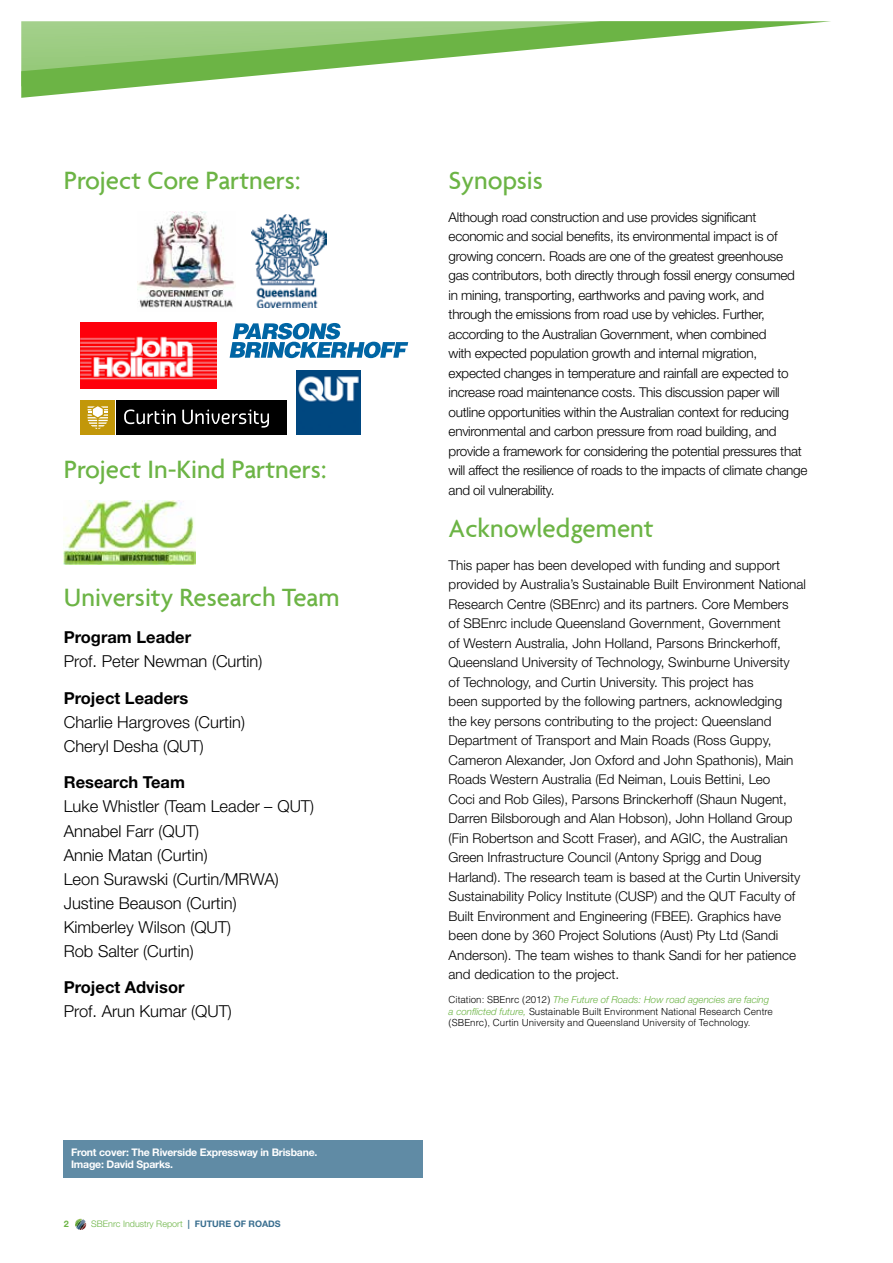
<style>
.page{position:relative;width:893px;height:1263px;background:#fff}
.page>*{position:absolute;margin:0;border:0;box-sizing:border-box;transform-origin:0 0}
.t1{font:500 27px "Agenda";color:#6cb445}
.t2{font:300 16.5px/24px "Helvetica Neue LT Std";color:#000}
.t3{font:700 16.5px "Helvetica Neue LT Std";color:#000}
.t4{font:300 13.5px/19.5px "Helvetica Neue LT Std";color:#000}
.t5{font:300 13.5px/19.5px "Helvetica Neue LT Std";letter-spacing:-.02em;color:#000}
.t6{font:700 10.5px/12px "Helvetica Neue LT Std";letter-spacing:-.02em;color:#fff}
.t7{font:300 9.75px/11.2px "Helvetica LT Std";color:#000}
.t8{font:italic 300 9.75px "Helvetica Neue LT Std";color:#6cb445}
.t9{font:300 9px "Helvetica Neue LT Std";color:#6cb445}
.t10{font:700 9px "Helvetica Neue LT Std";color:#6cb445}
.s1{font-weight:700}
.s2{font-style:italic}
.s3{font-weight:700;color:#396e8f}
.s4{font-family:"Helvetica LT Std";font-style:normal;color:#000}
.s5{font-family:"Helvetica Neue LT Std";font-style:italic;color:#6cb445}
</style>
<div class="page">
<svg style="left:75px;top:1219px;width:11px;height:11px"></svg>
<svg style="left:21px;top:21px;width:810px;height:77px"></svg>
<svg style="left:21px;top:21px;width:741px;height:65px"></svg>
<img style="left:64px;top:501px;width:132px;height:64px">
<img style="left:81px;top:323px;width:136px;height:65px">
<img style="left:252px;top:214px;width:75px;height:94px">
<div style="left:64px;top:1141px;width:359px;height:37px;background:#608ba5"></div>
<svg style="left:230px;top:323px;width:178px;height:35px"></svg>
<img style="left:138px;top:212px;width:97px;height:96px">
<img style="left:297px;top:370px;width:64px;height:64px">
<div style="left:81px;top:400px;width:34px;height:34px;background:#c29709"></div>
<svg style="left:88px;top:406px;width:20px;height:23px"></svg>
<div style="left:116px;top:400px;width:170px;height:34px;background:#000"></div>
<svg style="left:182px;top:410px;width:87px;height:18px"></svg>
<svg style="left:124px;top:409px;width:52px;height:15px"></svg>
<h1 class="t1" style="left:64px;top:164px;width:238px">Project Core Partners:</h1>
<h1 class="t1" style="left:64px;top:452px;width:264px">Project In-Kind Partners:</h1>
<h1 class="t1" style="left:64px;top:581px;width:277px">University Research Team</h1>
<p class="t3" style="left:64px;top:627px;width:129px">Program Leader</p>
<p class="t2" style="left:64px;top:649px;width:200px">Prof. Peter Newman (Curtin)</p>
<p class="t3" style="left:64px;top:688px;width:126px">Project Leaders</p>
<p class="t2" style="left:64px;top:709px;width:183px">Charlie Hargroves (Curtin)<br>Cheryl Desha (QUT)</p>
<p class="t2" style="left:64px;top:770px;width:252px"><span class="s1">Research Team<br></span>Luke Whistler (Team Leader <span class="s2">–</span> QUT)<br>Annabel Farr (QUT)<br>Annie Matan (Curtin)<br>Leon Surawski (Curtin/MRWA)<br>Justine Beauson (Curtin)<br>Kimberley Wilson (QUT)<br>Rob Salter (Curtin)</p>
<p class="t3" style="left:64px;top:977px;width:122px">Project Advisor</p>
<p class="t2" style="left:64px;top:999px;width:170px">Prof. Arun Kumar (QUT)</p>
<p class="t6" style="left:71px;top:1146px;width:248px">Front cover: The Riverside Expressway in Brisbane.<br>Image: David Sparks.</p>
<p class="t10" style="left:64px;top:1218px;width:7px">2</p>
<p class="t9" style="left:91px;top:1218px;width:191px">SBEnrc Industry Report <span class="s3">| FUTURE OF ROADS</span></p>
<h1 class="t1" style="left:449px;top:164px;width:96px">Synopsis</h1>
<p class="t5" style="left:449px;top:207px;width:360px">Although road construction and use provides significant economic and social benefits, its environmental impact is of growing concern. Roads are one of the greatest greenhouse<br>gas contributors, both directly through fossil energy consumed in mining, transporting, earthworks and paving work, and through the emissions from road use by vehicles. Further, according to the Australian Government, when combined<br>with expected population growth and internal migration, expected changes in temperature and rainfall are expected to increase road maintenance costs. This discussion paper will outline opportunities within the Australian context for reducing environmental and carbon pressure from road building, and provide a framework for considering the potential pressures that will affect the resilience of roads to the impacts of climate change and oil vulnerability.</p>
<h1 class="t1" style="left:449px;top:512px;width:207px">Acknowledgement</h1>
<p class="t4" style="left:449px;top:555px;width:359px">This paper has been developed with funding and support provided by Australia’s Sustainable Built Environment National Research Centre (SBEnrc) and its partners. Core Members<br>of SBEnrc include Queensland Government, Government<br>of Western Australia, John Holland, Parsons Brinckerhoff, Queensland University of Technology, Swinburne University<br>of Technology, and Curtin University. This project has<br>been supported by the following partners, acknowledging<br>the key persons contributing to the project: Queensland Department of Transport and Main Roads (Ross Guppy, Cameron Alexander, Jon Oxford and John Spathonis), Main Roads Western Australia (Ed Neiman, Louis Bettini, Leo<br>Coci and Rob Giles), Parsons Brinckerhoff (Shaun Nugent, Darren Bilsborough and Alan Hobson), John Holland Group (Fin Robertson and Scott Fraser), and AGIC, the Australian Green Infrastructure Council (Antony Sprigg and Doug Harland). The research team is based at the Curtin University Sustainability Policy Institute (CUSP) and the QUT Faculty of Built Environment and Engineering (FBEE). Graphics have been done by 360 Project Solutions (Aust) Pty Ltd (Sandi Anderson). The team wishes to thank Sandi for her patience and dedication to the project.</p>
<p class="t8" style="left:449px;top:994px;width:322px"><span class="s4">Citation: SBEnrc (2012)</span> The Future of Roads: How road agencies are facing</p>
<p class="t7" style="left:449px;top:1005px;width:326px"><span class="s5">a conflicted future,</span> Sustainable Built Environment National Research Centre (SBEnrc), Curtin University and Queensland University of Technology.</p>
</div>
